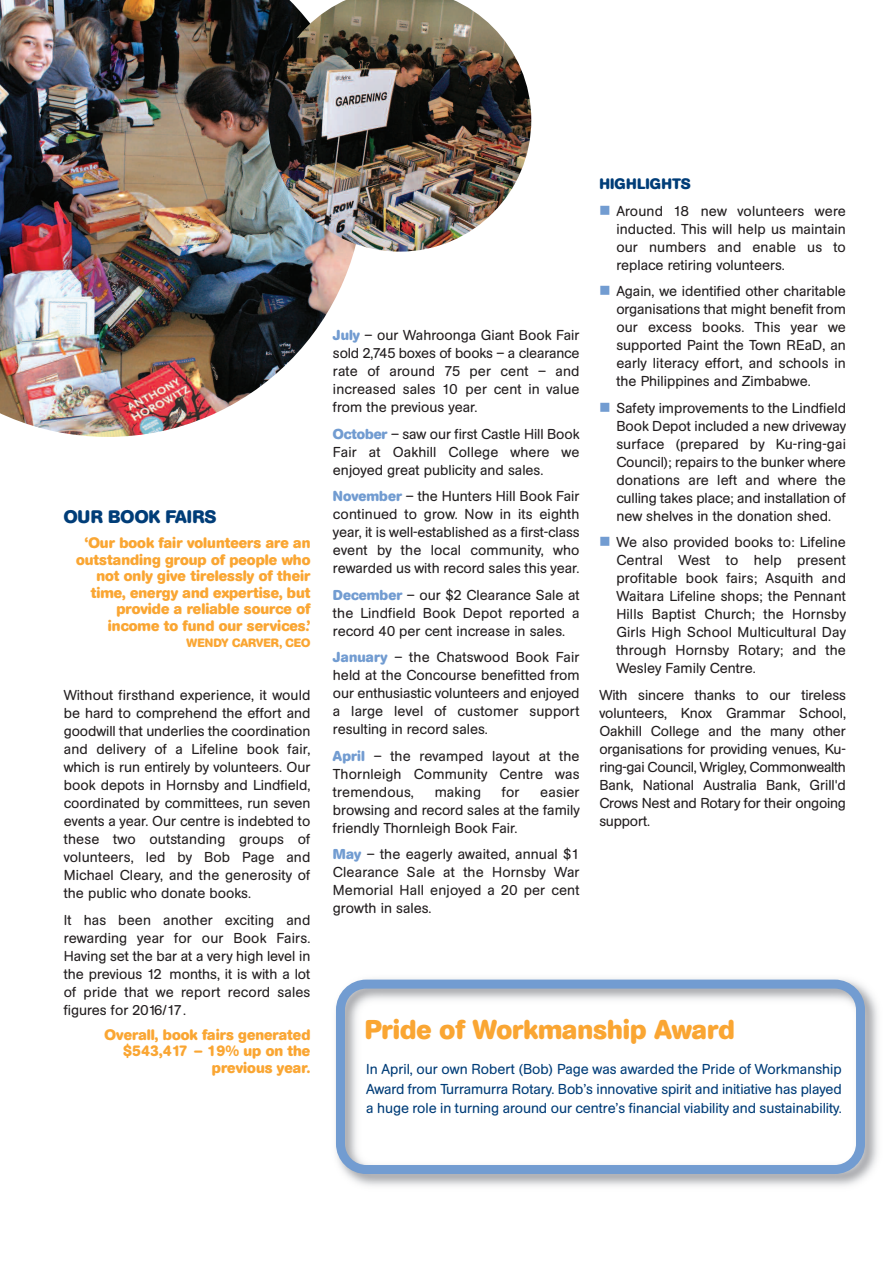
<style>
.page{position:relative;width:893px;height:1263px;background:#fff}
.page>*{position:absolute;margin:0;border:0;box-sizing:border-box;transform-origin:0 0}
.t1{font:700 27px "AG Book Rounded";color:#faa633}
.t2{font:700 18px "AG Book Rounded";color:#003d78}
.t3{font:700 15px/16.5px "AG Book Rounded";color:#faa633;text-align:right}
.t4{font:700 15px "AG Book Rounded";color:#003d78}
.t5{font:14.25px/18px "AG Book Rounded";color:#231f20;text-align:justify}
.t6{font:14.25px/19.5px "AG Book Rounded";letter-spacing:-.005em;color:#003d78;text-align:justify}
.t7{font:700 12px "AG Book Rounded";color:#faa633}
.s1{font-weight:700;color:#729cd1}
</style>
<div class="page">
<img style="left:335px;top:988px;width:543px;height:198px">
<svg style="left:336px;top:979px;width:529px;height:195px"></svg>
<img style="left:0;top:0;width:354px;height:437px">
<img style="left:268px;top:0;width:263px;height:252px">
<p class="t2" style="left:64px;top:511px;width:154px">OUR BOOK FAIRS</p>
<p class="t3" style="left:76px;top:536px;width:236px">‘Our book fair volunteers are an outstanding group of people who not only give tirelessly of their time, energy and expertise, but provide a reliable source of income to fund our services.’</p>
<p class="t7" style="left:187px;top:639px;width:125px">WENDY CARVER, CEO</p>
<p class="t5" style="left:64px;top:687px;width:248px">Without firsthand experience, it would be hard to comprehend the effort and goodwill that underlies the coordination and delivery of a Lifeline book fair, which is run entirely by volunteers. Our book depots in Hornsby and Lindfield, coordinated by committees, run seven events a year. Our centre is indebted to these two outstanding groups of volunteers, led by Bob Page and Michael Cleary, and the generosity of the public who donate books.</p>
<p class="t5" style="left:64px;top:912px;width:248px">It has been another exciting and rewarding year for our Book Fairs.<br>Having set the bar at a very high level in the previous 12 months, it is with a lot of pride that we report record sales figures for 2016/17.</p>
<p class="t3" style="left:105px;top:1028px;width:207px">Overall, book fairs generated $543,417 – 19% up on the previous year.</p>
<p class="t5" style="left:333px;top:327px;width:248px"><span class="s1">July</span> – our Wahroonga Giant Book Fair sold 2,745 boxes of books – a clearance rate of around 75 per cent – and increased sales 10 per cent in value from the previous year.</p>
<p class="t5" style="left:333px;top:426px;width:248px"><span class="s1">October</span> – saw our first Castle Hill Book Fair at Oakhill College where we enjoyed great publicity and sales.</p>
<p class="t5" style="left:333px;top:488px;width:248px"><span class="s1">November</span> – the Hunters Hill Book Fair continued to grow. Now in its eighth year, it is well-established as a first-class event by the local community, who rewarded us with record sales this year.</p>
<p class="t5" style="left:333px;top:587px;width:248px"><span class="s1">December</span> – our $2 Clearance Sale at the Lindfield Book Depot reported a record 40 per cent increase in sales.</p>
<p class="t5" style="left:333px;top:649px;width:248px"><span class="s1">January</span> – the Chatswood Book Fair held at the Concourse benefitted from our enthusiastic volunteers and enjoyed a large level of customer support resulting in record sales.</p>
<p class="t5" style="left:333px;top:748px;width:248px"><span class="s1">April</span> – the revamped layout at the Thornleigh Community Centre was tremendous,</p>
<p class="t5" style="left:435px;top:784px;width:48px">making</p>
<p class="t5" style="left:502px;top:784px;width:19px">for</p>
<p class="t5" style="left:333px;top:784px;width:248px;text-indent:207px">easier browsing and record sales at the family friendly Thornleigh Book Fair.</p>
<p class="t5" style="left:333px;top:846px;width:248px"><span class="s1">May</span> – the eagerly awaited, annual $1<br>Clearance Sale at the Hornsby War Memorial Hall enjoyed a 20 per cent growth in sales.</p>
<p class="t4" style="left:599px;top:179px;width:93px">HIGHLIGHTS</p>
<p class="t5" style="left:616px;top:203px;width:231px">Around 18 new volunteers were inducted. This will help us maintain our numbers and enable us to replace retiring volunteers.</p>
<p class="t5" style="left:616px;top:284px;width:231px">Again, we identified other charitable organisations that might benefit from our excess books. This year we supported Paint the Town REaD, an early literacy effort, and schools in the Philippines and Zimbabwe.</p>
<p class="t5" style="left:616px;top:400px;width:231px">Safety improvements to the Lindfield Book Depot included a new driveway surface (prepared by Ku-ring-gai Council); repairs to the bunker where donations are left and where the culling takes place; and installation of new shelves in the donation shed.</p>
<p class="t5" style="left:616px;top:535px;width:231px">We also provided books to: Lifeline Central West to help present profitable book fairs; Asquith and Waitara Lifeline shops; the Pennant Hills Baptist Church; the Hornsby Girls High School Multicultural Day through Hornsby Rotary; and the Wesley Family Centre.</p>
<p class="t5" style="left:599px;top:687px;width:248px">With sincere thanks to our tireless volunteers, Knox Grammar School, Oakhill College and the many other organisations for providing venues, Ku&shy;ring-gai Council, Wrigley, Commonwealth Bank, National Australia Bank, Grill'd Crows Nest and Rotary for their ongoing support.</p>
<h1 class="t1" style="left:365px;top:1020px;width:371px">Pride of Workmanship Award</h1>
<p class="t6" style="left:366px;top:1060px;width:477px">In April, our own Robert (Bob) Page was awarded the Pride of Workmanship Award from Turramurra Rotary. Bob’s innovative spirit and initiative has played a huge role in turning around our centre’s financial viability and sustainability.</p>
</div>
